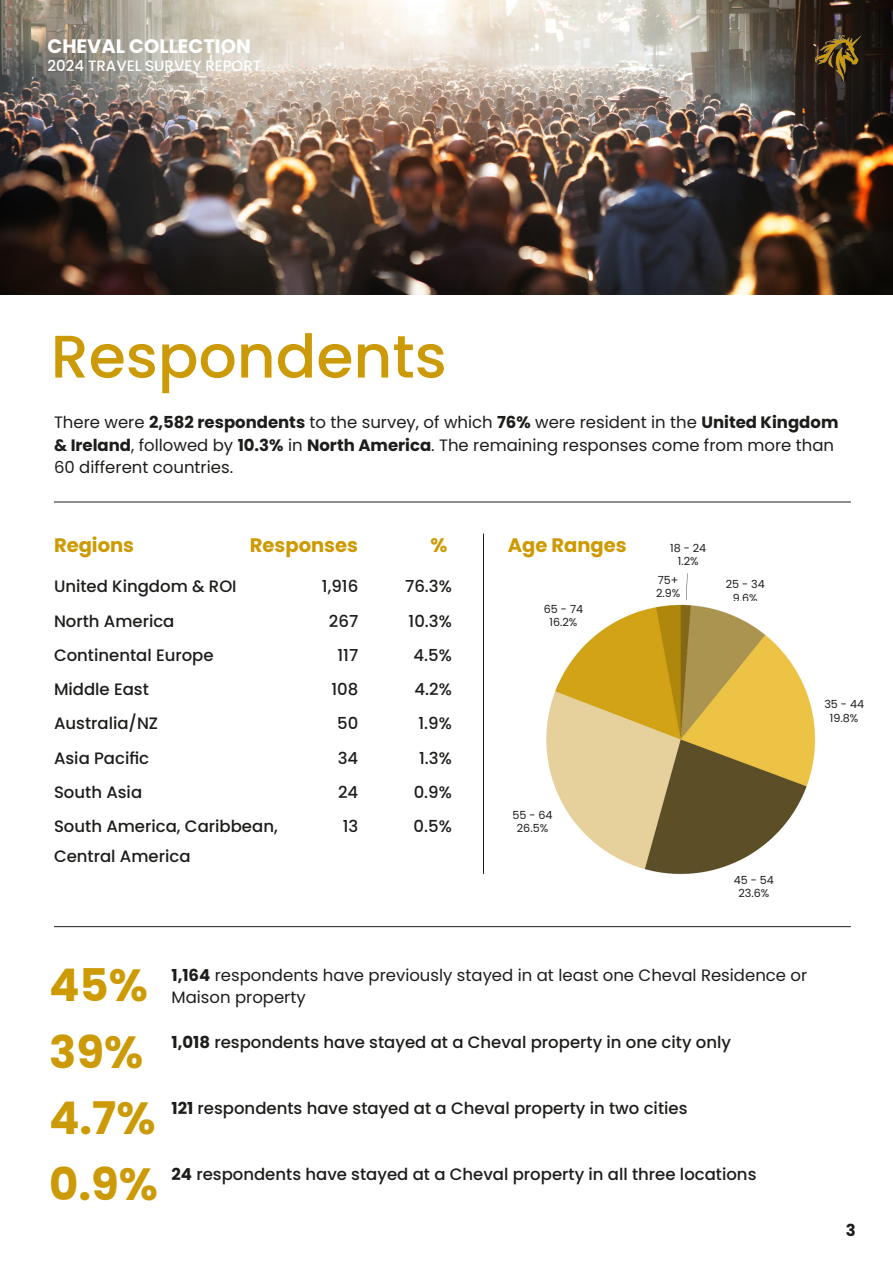
<style>
.page{position:relative;width:893px;height:1263px;background:#fff}
.page>*{position:absolute;margin:0;border:0;box-sizing:border-box;transform-origin:0 0}
.t1{font:500 60px "Poppins";color:#cc9a06}
.t2{font:700 45px "Poppins";color:#cc9a06}
.t3{font:700 45px "Poppins";color:#ce9a02}
.t4{font:700 19.5px "Poppins";color:#ce9a02}
.t5{font:700 19.5px "Poppins";color:#fff}
.t6{font:500 16.5px/30px "Poppins";color:#1d1d1b}
.t7{font:16.5px/22.5px "Poppins";color:#1d1d1b}
.t8{font:700 16.5px "Poppins";color:#1d1d1b}
.t9{font:500 15px "Poppins";color:#fff}
.t10{font:11.1px "Poppins";color:#1d1d1b}
.s1{font-weight:700}
</style>
<div class="page">
<img style="left:0;top:0;width:893px;height:295px">
<hr style="left:54px;top:502px;width:797px;height:1px;background:#1d1d1b">
<hr style="left:483px;top:533px;width:1px;height:341px;background:#1d1d1b">
<hr style="left:54px;top:926px;width:797px;height:1px;background:#1d1d1b">
<img style="left:815px;top:36px;width:48px;height:46px">
<img style="left:546px;top:604px;width:270px;height:271px">
<svg style="left:686px;top:578px;width:1px;height:22px"></svg>
<p class="t5" style="left:47px;top:35px;width:205px">CHEVAL COLLECTION</p>
<p class="t9" style="left:47px;top:57px;width:215px">2024 TRAVEL SURVEY REPORT</p>
<p class="t1" style="left:51px;top:322px;width:397px">Respondents</p>
<p class="t7" style="left:54px;top:411px;width:786px">There were <span class="s1">2,582 respondents</span> to the survey, of which <span class="s1">76%</span> were resident in the <span class="s1">United Kingdom &amp; Ireland</span>, followed by <span class="s1">10.3%</span> in <span class="s1">North America</span>. The remaining responses come from more than<br>60 different countries.</p>
<p class="t4" style="left:54px;top:534px;width:82px">Regions</p>
<p class="t4" style="left:250px;top:534px;width:110px">Responses</p>
<p class="t4" style="left:430px;top:534px;width:18px">%</p>
<p class="t6" style="left:54px;top:572px;width:184px">United Kingdom &amp; ROI</p>
<p class="t6" style="left:54px;top:606px;width:122px">North America</p>
<p class="t6" style="left:54px;top:640px;width:161px">Continental Europe</p>
<p class="t6" style="left:54px;top:674px;width:96px">Middle East</p>
<p class="t6" style="left:54px;top:709px;width:106px">Australia/NZ</p>
<p class="t6" style="left:54px;top:743px;width:97px">Asia Pacific</p>
<p class="t6" style="left:54px;top:777px;width:90px">South Asia</p>
<p class="t6" style="left:54px;top:811px;width:225px">South America, Caribbean,<br>Central America</p>
<p class="t6" style="left:322px;top:572px;width:38px">1,916</p>
<p class="t6" style="left:329px;top:606px;width:31px">267</p>
<p class="t6" style="left:337px;top:640px;width:22px">117</p>
<p class="t6" style="left:331px;top:674px;width:28px">108</p>
<p class="t6" style="left:337px;top:709px;width:23px">50</p>
<p class="t6" style="left:338px;top:743px;width:22px">34</p>
<p class="t6" style="left:338px;top:777px;width:22px">24</p>
<p class="t6" style="left:343px;top:811px;width:17px">13</p>
<p class="t6" style="left:405px;top:572px;width:48px">76.3%</p>
<p class="t6" style="left:409px;top:606px;width:45px">10.3%</p>
<p class="t6" style="left:413px;top:640px;width:40px">4.5%</p>
<p class="t6" style="left:414px;top:674px;width:39px">4.2%</p>
<p class="t6" style="left:418px;top:709px;width:35px">1.9%</p>
<p class="t6" style="left:419px;top:743px;width:34px">1.3%</p>
<p class="t6" style="left:414px;top:777px;width:40px">0.9%</p>
<p class="t6" style="left:414px;top:811px;width:40px">0.5%</p>
<p class="t4" style="left:508px;top:534px;width:120px">Age Ranges</p>
<p class="t10" style="left:544px;top:602px;width:41px">65 - 74</p>
<p class="t10" style="left:550px;top:616px;width:29px">16.2%</p>
<p class="t10" style="left:670px;top:542px;width:38px">18 - 24</p>
<p class="t10" style="left:678px;top:555px;width:22px">1.2%</p>
<p class="t10" style="left:658px;top:573px;width:22px">75+</p>
<p class="t10" style="left:656px;top:587px;width:26px">2.9%</p>
<p class="t10" style="left:726px;top:578px;width:41px">25 - 34</p>
<p class="t10" style="left:733px;top:591px;width:26px">9.6%</p>
<p class="t10" style="left:512px;top:808px;width:42px">55 - 64</p>
<p class="t10" style="left:517px;top:821px;width:33px">26.5%</p>
<p class="t10" style="left:734px;top:873px;width:42px">45 - 54</p>
<p class="t10" style="left:738px;top:887px;width:32px">23.6%</p>
<p class="t10" style="left:824px;top:698px;width:41px">35 - 44</p>
<p class="t10" style="left:830px;top:711px;width:30px">19.8%</p>
<p class="t3" style="left:49px;top:959px;width:100px">45%</p>
<p class="t7" style="left:171px;top:963px;width:637px"><span class="s1">1,164</span> respondents have previously stayed in at least one Cheval Residence or<br>Maison property</p>
<p class="t2" style="left:49px;top:1026px;width:96px">39%</p>
<p class="t6" style="left:171px;top:1027px;width:561px"><span class="s1">1,018</span> respondents have stayed at a Cheval property in one city only</p>
<p class="t2" style="left:49px;top:1092px;width:108px">4.7%</p>
<p class="t6" style="left:171px;top:1093px;width:517px"><span class="s1">121</span> respondents have stayed at a Cheval property in two cities</p>
<p class="t2" style="left:49px;top:1158px;width:110px">0.9%</p>
<p class="t6" style="left:171px;top:1159px;width:586px"><span class="s1">24</span> respondents have stayed at a Cheval property in all three locations</p>
<p class="t8" style="left:846px;top:1220px;width:11px">3</p>
</div>
